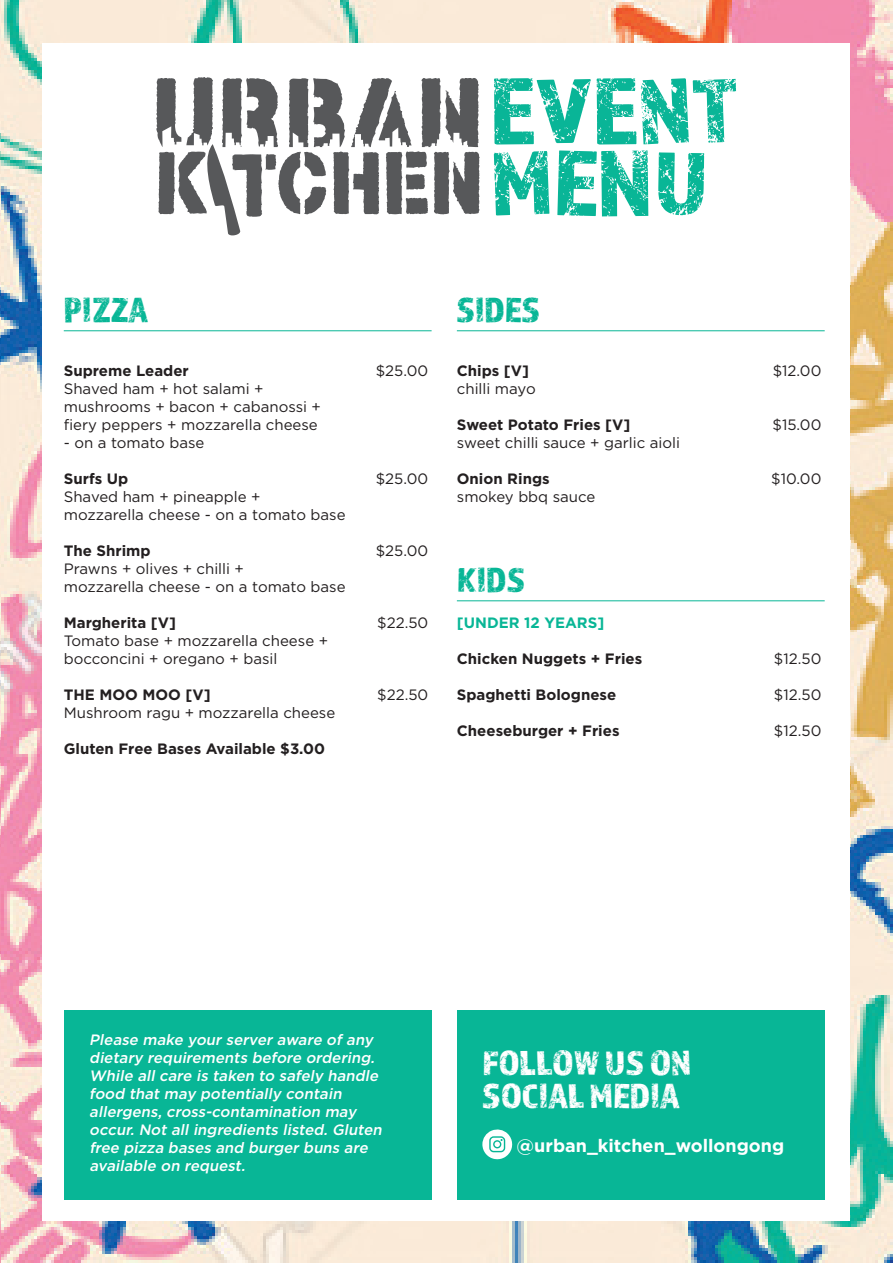
<style>
.page{position:relative;width:893px;height:1263px;background:#fff}
.page>*{position:absolute;margin:0;border:0;box-sizing:border-box;transform-origin:0 0}
.t1{font:96px/72px "Almaq Rough";color:#09b597}
.t2{font:36px/33px "Almaq Rough";color:#fff}
.t3{font:36px "Almaq Rough";color:#08b696}
.t4{font:700 18px "Gotham";color:#fff}
.t5{font:15px/18px "Gotham";color:#231f20}
.t6{font:italic 500 15px/18px "Gotham";color:#fff}
.t7{font:700 15px "Gotham";color:#231f20}
.t8{font:700 15px "Gotham";color:#08b696}
.s1{color:#08b696}
</style>
<div class="page">
<img style="left:0;top:0;width:893px;height:1263px">
<div style="left:43px;top:43px;width:807px;height:1177px;background:#fff"></div>
<svg style="left:156px;top:77px;width:324px;height:158px"></svg>
<hr style="left:457px;top:330px;width:368px;height:1px;background:#08b696">
<hr style="left:457px;top:600px;width:368px;height:1px;background:#08b696">
<hr style="left:64px;top:330px;width:368px;height:1px;background:#08b696">
<div style="left:457px;top:1010px;width:368px;height:189px;background:#08b696"></div>
<svg style="left:482px;top:1129px;width:30px;height:30px"></svg>
<div style="left:64px;top:1010px;width:368px;height:189px;background:#08b696"></div>
<h1 class="t1" style="left:490px;top:72px;width:251px">EVENT<br>ME<span class="s1">NU</span></h1>
<h2 class="t3" style="left:64px;top:288px;width:86px">PIZZA</h2>
<p class="t7" style="left:64px;top:361px;width:127px">Supreme Leader</p>
<p class="t5" style="left:376px;top:361px;width:54px">$25.00</p>
<p class="t5" style="left:64px;top:379px;width:259px">Shaved ham + hot salami + mushrooms + bacon + cabanossi + fiery peppers + mozzarella cheese</p>
<p class="t5" style="left:64px;top:433px;width:142px">- on a tomato base</p>
<p class="t7" style="left:64px;top:469px;width:66px">Surfs Up</p>
<p class="t5" style="left:376px;top:469px;width:54px">$25.00</p>
<p class="t5" style="left:64px;top:487px;width:283px">Shaved ham + pineapple +<br>mozzarella cheese - on a tomato base</p>
<p class="t7" style="left:64px;top:541px;width:88px">The Shrimp</p>
<p class="t5" style="left:376px;top:541px;width:54px">$25.00</p>
<p class="t5" style="left:64px;top:559px;width:283px">Prawns + olives + chilli +<br>mozzarella cheese - on a tomato base</p>
<p class="t7" style="left:64px;top:613px;width:114px">Margherita [V]</p>
<p class="t5" style="left:377px;top:613px;width:53px">$22.50</p>
<p class="t5" style="left:64px;top:631px;width:266px">Tomato base + mozzarella cheese + bocconcini + oregano + basil</p>
<p class="t7" style="left:64px;top:685px;width:148px">THE MOO MOO [V]</p>
<p class="t5" style="left:377px;top:685px;width:53px">$22.50</p>
<p class="t5" style="left:64px;top:703px;width:273px">Mushroom ragu + mozzarella cheese</p>
<p class="t7" style="left:64px;top:739px;width:263px">Gluten Free Bases Available $3.00</p>
<h2 class="t3" style="left:457px;top:288px;width:85px">SIDES</h2>
<p class="t7" style="left:457px;top:361px;width:74px">Chips [V]</p>
<p class="t5" style="left:773px;top:361px;width:50px">$12.00</p>
<p class="t5" style="left:457px;top:379px;width:80px">chilli mayo</p>
<p class="t7" style="left:457px;top:415px;width:175px">Sweet Potato Fries [V]</p>
<p class="t5" style="left:772px;top:415px;width:50px">$15.00</p>
<p class="t5" style="left:457px;top:433px;width:225px">sweet chilli sauce + garlic aioli</p>
<p class="t7" style="left:457px;top:469px;width:94px">Onion Rings</p>
<p class="t5" style="left:771px;top:469px;width:52px">$10.00</p>
<p class="t5" style="left:457px;top:487px;width:140px">smokey bbq sauce</p>
<h2 class="t3" style="left:457px;top:558px;width:70px">KIDS</h2>
<p class="t8" style="left:457px;top:613px;width:149px">[UNDER 12 YEARS]</p>
<p class="t7" style="left:457px;top:649px;width:187px">Chicken Nuggets + Fries</p>
<p class="t5" style="left:774px;top:649px;width:49px">$12.50</p>
<p class="t7" style="left:457px;top:685px;width:161px">Spaghetti Bolognese</p>
<p class="t5" style="left:774px;top:685px;width:49px">$12.50</p>
<p class="t7" style="left:457px;top:721px;width:164px">Cheeseburger + Fries</p>
<p class="t5" style="left:774px;top:721px;width:49px">$12.50</p>
<p class="t6" style="left:89px;top:1031px;width:297px">Please make your server aware of any dietary requirements before ordering.<br>While all care is taken to safely handle food that may potentially contain allergens, cross-contamination may occur. Not all ingredients listed. Gluten free pizza bases and burger buns are available on request.</p>
<h2 class="t2" style="left:482px;top:1046px;width:210px">FOLLOW US ON<br>SOCIAL MEDIA</h2>
<p class="t4" style="left:517px;top:1133px;width:269px">@urban_kitchen_wollongong</p>
</div>
